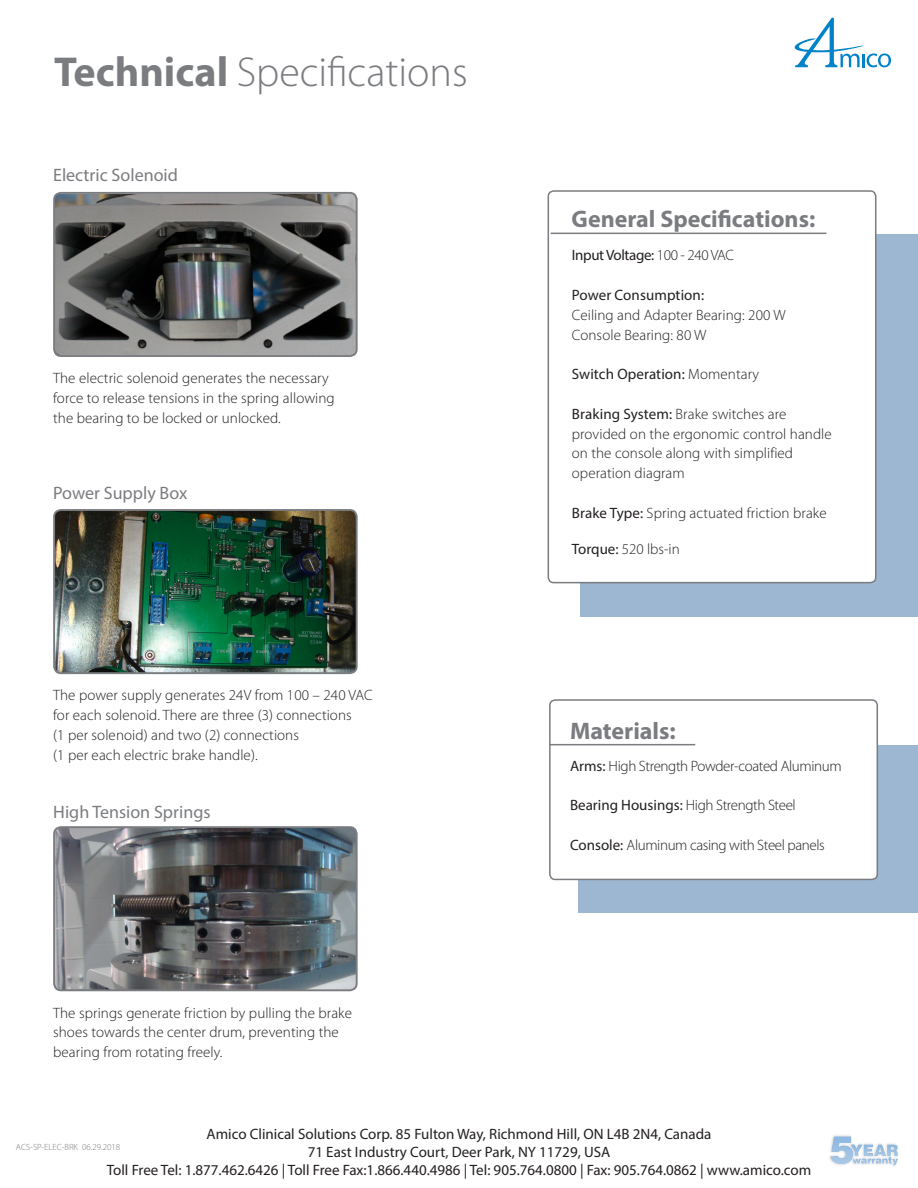
<style>
.page{position:relative;width:918px;height:1188px;background:#fff}
.page>*{position:absolute;margin:0;border:0;box-sizing:border-box;transform-origin:0 0}
.t1{font:300 42px "Myriad Pro";color:#7a7c7f}
.t2{font:700 24px "Myriad Pro";color:#7a7c7f}
.t3{font:18px "Myriad Pro";color:#7a7c7f}
.body_copy{font:300 15px/19.8px "Myriad Pro";letter-spacing:.005em;color:#231f20}
.Body_Text_2{font:15px/18px "Myriad Pro";color:#231f20;text-align:center}
.Body_Text_2-2{font:300 15px/19.8px "Myriad Pro";letter-spacing:.005em;color:#231f20}
.Body_Text_2-3{font:300 15px "Myriad Pro";letter-spacing:-.025em;color:#231f20}
.Body_Text_2-4{font:15px "Myriad Pro";letter-spacing:-.025em;color:#231f20}
.t4{font:300 9px "Myriad Pro";color:#7a7c7f}
.s1{font-weight:700}
.s2{font-weight:300}
.s3{font-weight:400}
</style>
<div class="page">
<svg style="left:794px;top:18px;width:97px;height:49px"></svg>
<img style="left:829px;top:1135px;width:69px;height:31px">
<img style="left:54px;top:512px;width:301px;height:161px">
<div style="left:53px;top:509px;width:305px;height:165px;border:2px solid #7a7c7f;border-radius:7px"></div>
<img style="left:54px;top:194px;width:301px;height:160px">
<div style="left:53px;top:192px;width:305px;height:165px;border:2px solid #7a7c7f;border-radius:7px"></div>
<img style="left:54px;top:829px;width:302px;height:161px">
<div style="left:53px;top:826px;width:305px;height:165px;border:2px solid #7a7c7f;border-radius:7px"></div>
<div style="left:579px;top:745px;width:339px;height:168px;background:#9db6d2"></div>
<div style="left:550px;top:700px;width:327px;height:179px;background:#fff;border-radius:5px"></div>
<div style="left:549px;top:699px;width:329px;height:181px;border:2px solid #7a7c7f;border-radius:5px"></div>
<hr style="left:549px;top:744px;width:146px;height:1px;background:#7a7c7f">
<div style="left:580px;top:234px;width:338px;height:383px;background:#9db6d2"></div>
<div style="left:548px;top:191px;width:328px;height:392px;background:#fff;border-radius:5px"></div>
<div style="left:548px;top:190px;width:328px;height:393px;border:2px solid #7a7c7f;border-radius:5px"></div>
<hr style="left:551px;top:233px;width:275px;height:1px;background:#7a7c7f">
<p class="t1" style="left:54px;top:48px;width:415px"><span class="s1">Technical</span> Specifications</p>
<p class="t3" style="left:53px;top:164px;width:126px">Electric Solenoid</p>
<p class="body_copy" style="left:53px;top:369px;width:283px">The electric solenoid generates the necessary force to release tensions in the spring allowing the bearing to be locked or unlocked.</p>
<p class="t3" style="left:53px;top:481px;width:136px">Power Supply Box</p>
<p class="body_copy" style="left:53px;top:686px;width:321px">The power supply generates 24V from 100 – 240 VAC for each solenoid. There are three (3) connections<br>(1 per solenoid) and two (2) connections<br>(1 per each electric brake handle).</p>
<p class="t3" style="left:53px;top:801px;width:159px">High Tension Springs</p>
<p class="body_copy" style="left:53px;top:1003px;width:301px">The springs generate friction by pulling the brake shoes towards the center drum, preventing the bearing from rotating freely.</p>
<p class="t2" style="left:572px;top:203px;width:245px">General Specifications:</p>
<p class="Body_Text_2-4" style="left:572px;top:246px;width:164px">Input Voltage: <span class="s2">100 - 240 VAC</span></p>
<p class="Body_Text_2" style="left:572px;top:286px;width:134px">Power Consumption:</p>
<p class="Body_Text_2-2" style="left:572px;top:305px;width:215px">Ceiling and Adapter Bearing: 200 W</p>
<p class="Body_Text_2-2" style="left:572px;top:325px;width:136px">Console Bearing: 80 W</p>
<p class="Body_Text_2" style="left:572px;top:365px;width:189px">Switch Operation: <span class="s2">Momentary</span></p>
<p class="Body_Text_2-2" style="left:572px;top:404px;width:216px"><span class="s3">Braking System:</span> Brake switches are</p>
<p class="Body_Text_2-2" style="left:572px;top:424px;width:261px">provided on the ergonomic control handle on the console along with simplified operation diagram</p>
<p class="Body_Text_2-2" style="left:572px;top:503px;width:256px"><span class="s3">Brake Type:</span> Spring actuated friction brake</p>
<p class="Body_Text_2-2" style="left:572px;top:539px;width:109px"><span class="s3">Torque:</span> 520 lbs-in</p>
<p class="t2" style="left:570px;top:715px;width:107px">Materials:</p>
<p class="Body_Text_2-3" style="left:570px;top:758px;width:273px"><span class="s3">Arms:</span> High Strength Powder-coated Aluminum</p>
<p class="Body_Text_2-3" style="left:570px;top:797px;width:227px"><span class="s3">Bearing Housings:</span> High Strength Steel</p>
<p class="Body_Text_2-3" style="left:570px;top:837px;width:256px"><span class="s3">Console:</span> Aluminum casing with Steel panels</p>
<p class="Body_Text_2" style="left:107px;top:1125px;width:706px">Amico Clinical Solutions Corp. 85 Fulton Way, Richmond Hill, ON L4B 2N4, Canada<br>71 East Industry Court, Deer Park, NY 11729, USA<br>Toll Free Tel: 1.877.462.6426 | Toll Free Fax:1.866.440.4986 | Tel: 905.764.0800 | Fax: 905.764.0862 | www.amico.com</p>
<p class="t4" style="left:16px;top:1142px;width:106px">ACS-SP-ELEC-BRK 06.29.2018</p>
</div>
